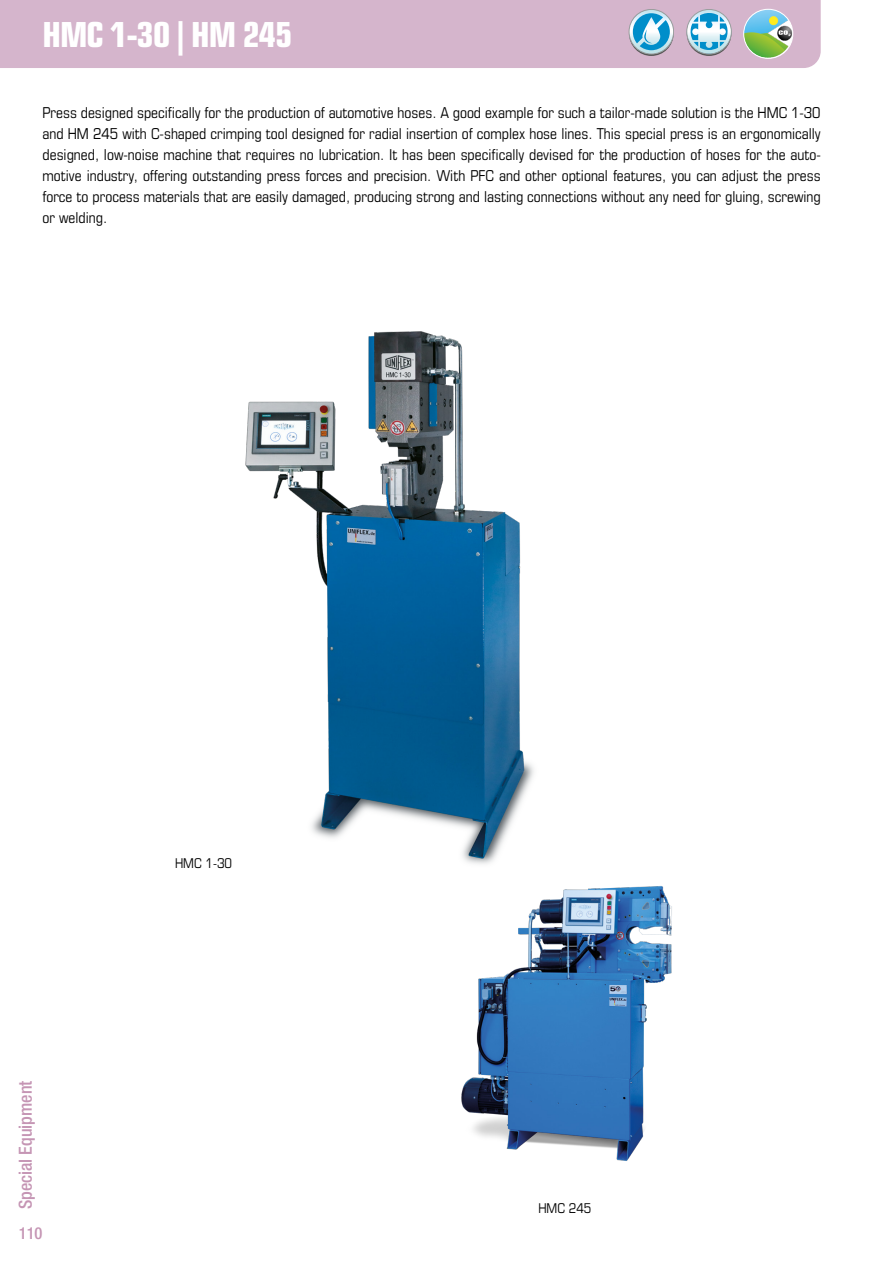
<style>
.page{position:relative;width:893px;height:1263px;background:#fff}
.page>*{position:absolute;margin:0;border:0;box-sizing:border-box;transform-origin:0 0}
.t1{font:700 condensed 34.5px "Eurostile LT Std";letter-spacing:-.03em;color:#fff}
.t2{font:500 condensed 18px "Helvetica Neue LT Pro";color:#c595b4}
.t3{font:500 condensed 16.5px "Helvetica Neue LT Pro";color:#c595b4}
.t4{font:condensed 15px/21px "Eurostile LT Std";color:#000;text-align:justify}
.t5{font:condensed 13.5px "Eurostile LT Std";color:#000}
</style>
<div class="page">
<div style="left:0;top:0;width:821px;height:68px;background:#d5b5cc"></div>
<svg style="left:629px;top:9px;width:45px;height:45px;background:#85bad7"></svg>
<div style="left:629px;top:9px;width:45px;height:45px;border:1px solid #9d9d9c;border-radius:50%"></div>
<svg style="left:687px;top:9px;width:46px;height:47px"></svg>
<div style="left:686px;top:9px;width:46px;height:45px;border:1px solid #9d9d9c;border-radius:50%"></div>
<img style="left:744px;top:9px;width:49px;height:49px;border-radius:25px">
<div style="left:743px;top:9px;width:50px;height:50px;border:1px solid #fff;border-radius:50%"></div>
<img style="left:245px;top:331px;width:289px;height:520px">
<img style="left:461px;top:851px;width:211px;height:310px">
<h1 class="t1" style="left:43px;top:14px;width:251px">HMC 1-30 | HM 245</h1>
<p class="t4" style="left:43px;top:101px;width:780px">Press designed specifically for the production of automotive hoses. A good example for such a tailor-made solution is the HMC 1-30 and HM 245 with C-shaped crimping tool designed for radial insertion of complex hose lines. This special press is an ergonomically designed, low-noise machine that requires no lubrication. It has been specifically devised for the production of hoses for the auto&shy;motive industry, offering outstanding press forces and precision. With PFC and other optional features, you can adjust the press force to process materials that are easily damaged, producing strong and lasting connections without any need for gluing, screwing or welding.</p>
<p class="t2" style="left:15px;top:1209px;width:130px;rotate:-90deg">Special Equipment</p>
<p class="t3" style="left:19px;top:1223px;width:25px">110</p>
<p class="t5" style="left:175px;top:855px;width:59px">HMC 1-30</p>
<p class="t5" style="left:538px;top:1200px;width:55px">HMC 245</p>
</div>
